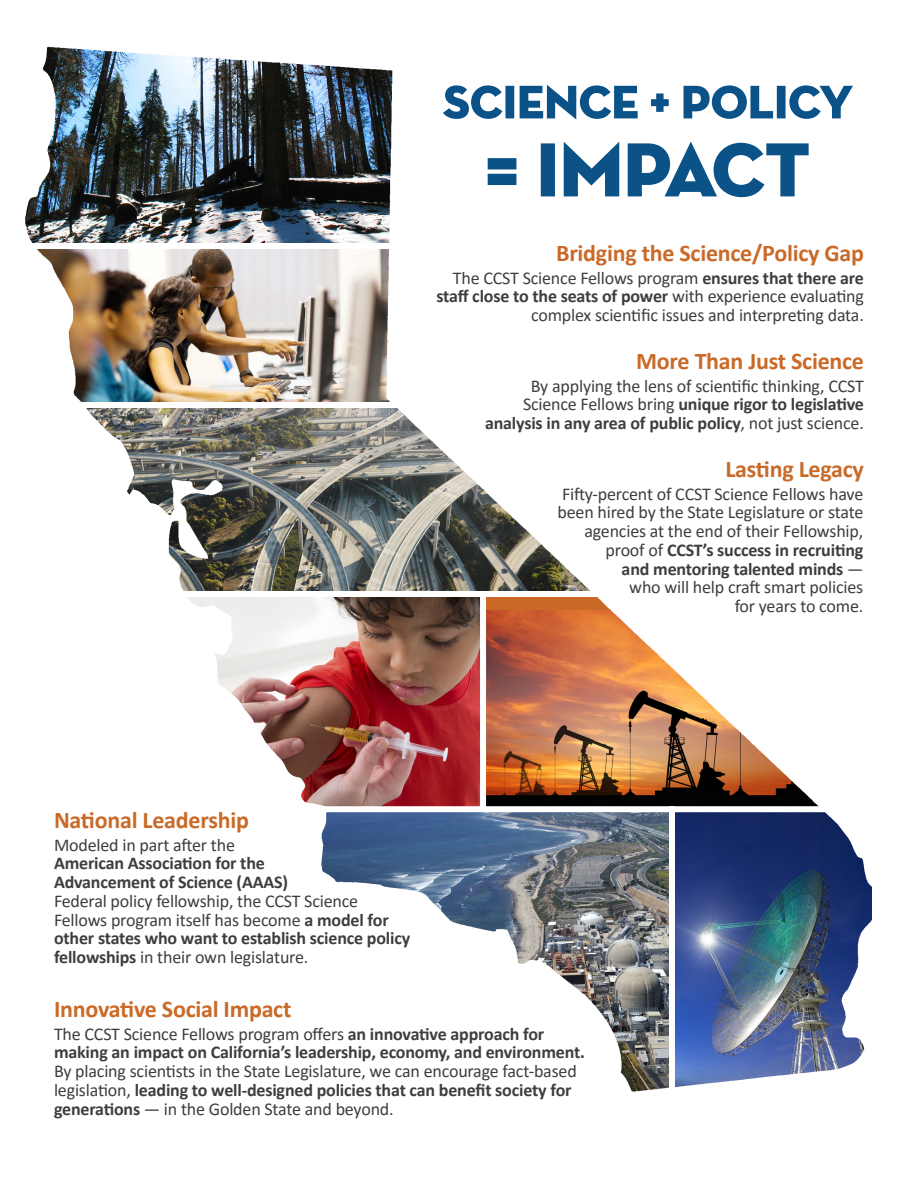
<style>
.page{position:relative;width:918px;height:1188px;background:#fff}
.page>*{position:absolute;margin:0;border:0;box-sizing:border-box;transform-origin:0 0}
.Body_Header{font:700 24px "Calibri";letter-spacing:-.01em;color:#c96a28}
.Box_Text{font:700 18px/18.8px "Calibri";letter-spacing:-.01em;color:#3e3e3f}
.Box_Text-2{font:18px/18.8px "Calibri";letter-spacing:-.01em;color:#3e3e3f;text-align:right}
.s1{font-weight:700}
.s2{font-weight:400}
</style>
<div class="page">
<img style="left:25px;top:46px;width:847px;height:1046px">
<p class="Body_Header" style="left:556px;top:236px;width:309px">Bridging the Science/Policy Gap</p>
<p class="Box_Text-2" style="left:437px;top:268px;width:429px">The CCST Science Fellows program <span class="s1">ensures that there are staff close to the seats of power</span> with experience evaluating complex scientific issues and interpreting data.</p>
<p class="Body_Header" style="left:636px;top:344px;width:229px">More Than Just Science</p>
<p class="Box_Text-2" style="left:485px;top:376px;width:381px">By applying the lens of scientific thinking, CCST<br>Science Fellows bring <span class="s1">unique rigor to legislative analysis in any area of public policy</span>, not just science.</p>
<p class="Body_Header" style="left:725px;top:452px;width:140px">Lasting Legacy</p>
<p class="Box_Text-2" style="left:558px;top:484px;width:307px">Fifty-percent of CCST Science Fellows have been hired by the State Legislature or state agencies at the end of their Fellowship, proof of <span class="s1">CCST’s success in recruiting<br>and mentoring talented minds</span> —<br>who will help craft smart policies<br>for years to come.</p>
<p class="Body_Header" style="left:54px;top:803px;width:196px">National Leadership</p>
<p class="Box_Text" style="left:54px;top:835px;width:358px"><span class="s2">Modeled in part after the<br></span>American Association for the<br>Advancement of Science (AAAS)<br><span class="s2">Federal policy fellowship, the CCST Science Fellows program itself has become</span> a model for other states who want to establish science policy fellowships <span class="s2">in their own legislature.</span></p>
<p class="Body_Header" style="left:54px;top:992px;width:239px">Innovative Social Impact</p>
<p class="Box_Text" style="left:54px;top:1024px;width:532px"><span class="s2">The CCST Science Fellows program offers</span> an innovative approach for making an impact on California’s leadership, economy, and environment.<br><span class="s2">By placing scientists in the State Legislature, we can encourage fact-based legislation,</span> leading to well-designed policies that can benefit society for generations <span class="s2">— in the Golden State and beyond.</span></p>
</div>
